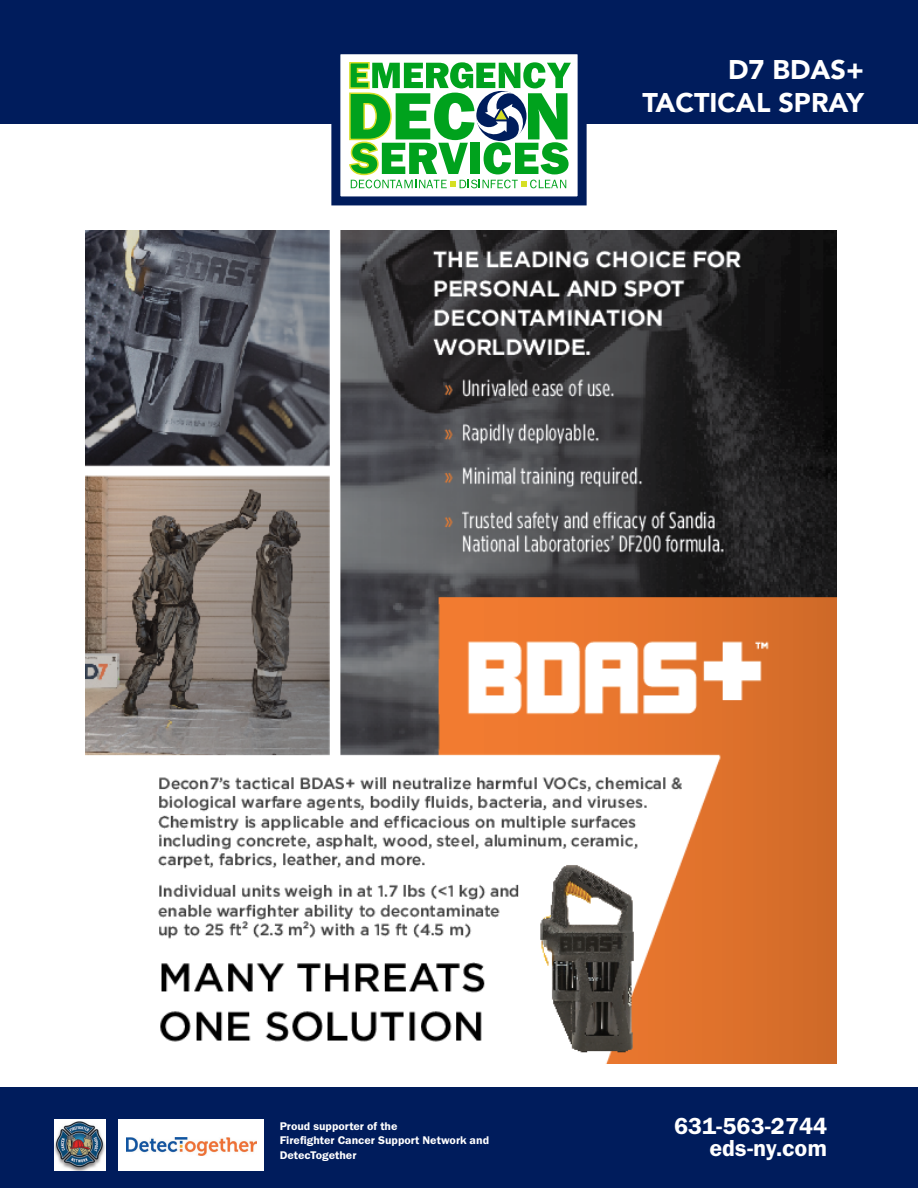
<style>
.page{position:relative;width:918px;height:1188px;background:#fff}
.page>*{position:absolute;margin:0;border:0;box-sizing:border-box;transform-origin:0 0}
.t1{font:900 27px "Avenir";color:#fff}
.t2{font:24px "Franklin Gothic URW Dem";color:#fff}
.t3{font:11.55px/14.4px "Franklin Gothic URW Dem";color:#fff;scale:1.04 1}
</style>
<div class="page">
<div style="left:0;top:0;width:918px;height:123px;background:#001c5c"></div>
<img style="left:85px;top:231px;width:752px;height:832px">
<div style="left:336px;top:50px;width:246px;height:151px;background:#fff"></div>
<svg style="left:349px;top:62px;width:222px;height:126px"></svg>
<div style="left:331px;top:45px;width:256px;height:160px;border:9px solid #001c5c"></div>
<div style="left:0;top:1087px;width:918px;height:101px;background:#001c5c"></div>
<div style="left:119px;top:1119px;width:145px;height:51px;background:#fff"></div>
<img style="left:127px;top:1137px;width:129px;height:18px">
<div style="left:54px;top:1119px;width:51px;height:51px;background:#fff"></div>
<img style="left:54px;top:1121px;width:51px;height:49px">
<p class="t1" style="left:728px;top:47px;width:137px">D7 BDAS+</p>
<p class="t1" style="left:642px;top:79px;width:223px">TACTICAL SPRAY</p>
<p class="t3" style="left:280px;top:1119px;width:203px">Proud supporter of the<br>Firefighter Cancer Support Network and<br>DetecTogether</p>
<p class="t2" style="left:674px;top:1111px;width:155px">631-563-2744</p>
<p class="t2" style="left:709px;top:1133px;width:119px">eds-ny.com</p>
</div>
